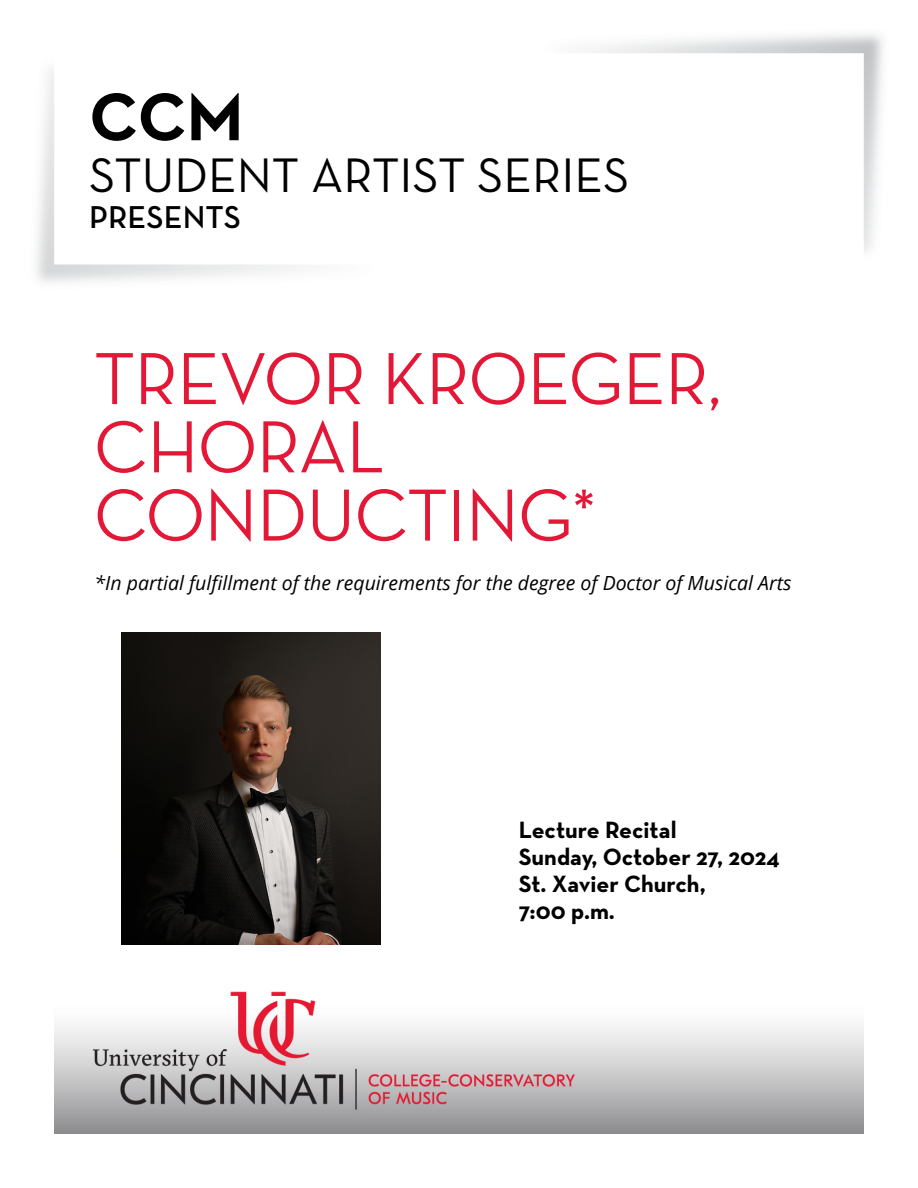
<style>
.page{position:relative;width:918px;height:1188px;background:#fff}
.page>*{position:absolute;margin:0;border:0;box-sizing:border-box;transform-origin:0 0}
.Concert_Title__H1{font:500 75px/68.2px "Neutra Disp";color:#e31837}
.Page_Intro__H1{font:700 68.7px "Neutra Text";color:#000}
.Page_Intro__H1-2{font:49.35px "Neutra Text";color:#000}
.Page_Intro__H1-3{font:600 32.25px "Neutra Text";color:#000}
.Date_Venue_Time__H3{font:700 24px "Neutra Text";color:#000}
.In_partial_fulfillment_of__H2{font:italic 19.5px "Open Sans";color:#000}
</style>
<div class="page">
<img style="left:54px;top:932px;width:810px;height:202px">
<img style="left:589px;top:34px;width:294px;height:218px">
<img style="left:122px;top:632px;width:258px;height:312px">
<h1 class="Page_Intro__H1" style="left:89px;top:74px;width:156px">CCM</h1>
<h1 class="Page_Intro__H1-2" style="left:89px;top:145px;width:542px">STUDENT ARTIST SERIES</h1>
<h1 class="Page_Intro__H1-3" style="left:89px;top:197px;width:153px">PRESENTS</h1>
<h1 class="Concert_Title__H1" style="left:94px;top:345px;width:628px">TREVOR KROEGER,<br>CHORAL<br>CONDUCTING*</h1>
<h2 class="In_partial_fulfillment_of__H2" style="left:94px;top:570px;width:698px">*In partial fulfillment of the requirements for the degree of Doctor of Musical Arts</h2>
<h3 class="Date_Venue_Time__H3" style="left:519px;top:815px;width:159px">Lecture Recital</h3>
<h3 class="Date_Venue_Time__H3" style="left:519px;top:842px;width:263px">Sunday, October 27, 2024</h3>
<h3 class="Date_Venue_Time__H3" style="left:519px;top:869px;width:188px">St. Xavier Church,</h3>
<h3 class="Date_Venue_Time__H3" style="left:519px;top:896px;width:98px">7:00 p.m.</h3>
</div>
